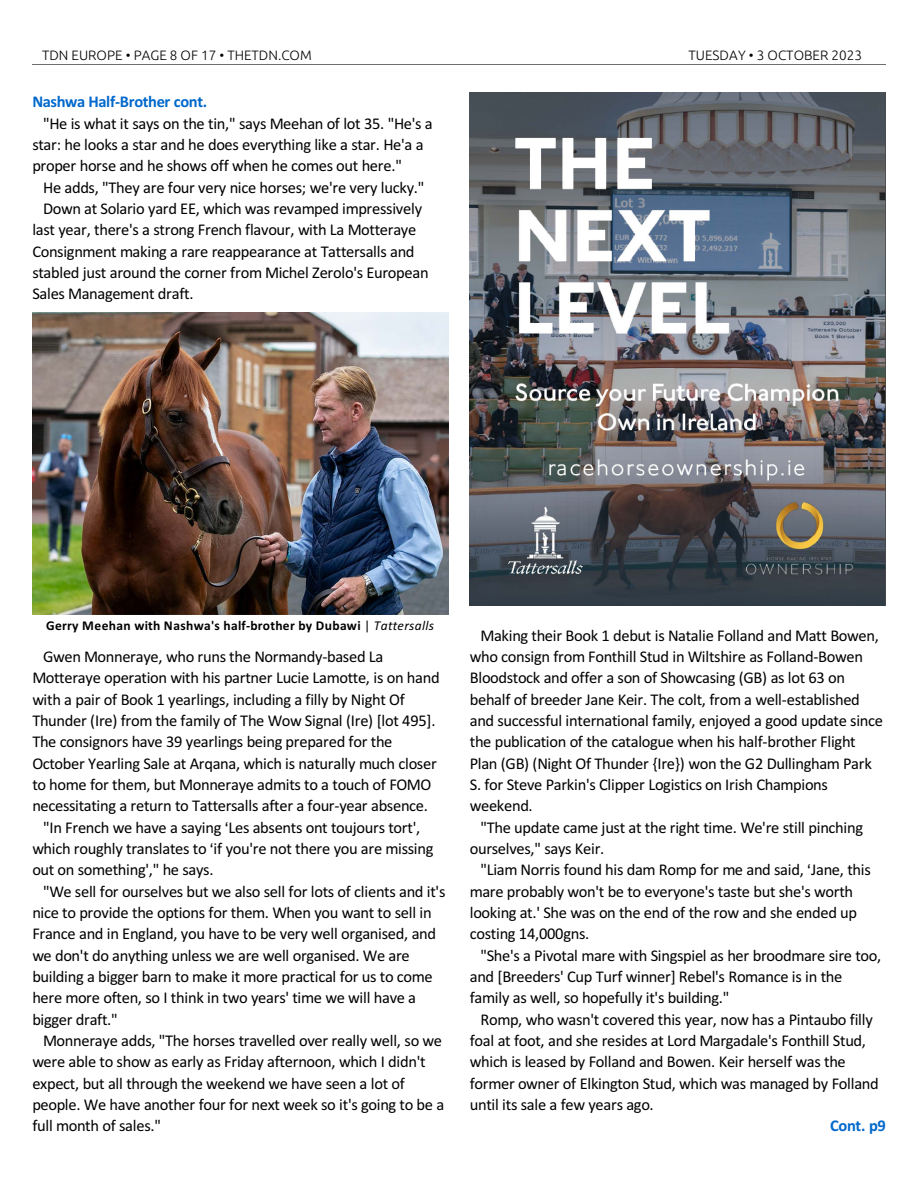
<style>
.page{position:relative;width:918px;height:1188px;background:#fff}
.page>*{position:absolute;margin:0;border:0;box-sizing:border-box;transform-origin:0 0}
.t1{font:16.5px/21.3px "Calibri";letter-spacing:-.02em;color:#000}
.t2{font:700 16.5px "Calibri";letter-spacing:-.025em;color:#0069cc}
.t3{font:700 13.5px "Calibri";letter-spacing:.025em;color:#000}
.t4{font:300 13.5px "Ubuntu";color:#000}
.s1{font-weight:400}
.s2{font-weight:400;font-style:italic}
</style>
<div class="page">
<hr style="left:32px;top:64px;width:853px;height:1px;background:#6e6e6e">
<img style="left:470px;top:92px;width:416px;height:513px">
<img style="left:32px;top:312px;width:416px;height:303px">
<p class="t4" style="left:42px;top:49px;width:271px">TDN EUROPE • PAGE 8 OF 17 • THETDN.COM</p>
<p class="t4" style="left:688px;top:49px;width:175px">TUESDAY • 3 OCTOBER 2023</p>
<p class="t2" style="left:32px;top:95px;width:176px">Nashwa Half-Brother cont.</p>
<p class="t1" style="left:32px;top:114px;width:402px;text-indent:11px">"He is what it says on the tin," says Meehan of lot 35. "He's a star: he looks a star and he does everything like a star. He'a a proper horse and he shows off when he comes out here."</p>
<p class="t1" style="left:43px;top:178px;width:383px">He adds, "They are four very nice horses; we're very lucky."</p>
<p class="t1" style="left:43px;top:199px;width:381px">Down at Solario yard EE, which was revamped impressively</p>
<p class="t1" style="left:32px;top:221px;width:385px">last year, there's a strong French flavour, with La Motteraye</p>
<p class="t1" style="left:32px;top:242px;width:384px">Consignment making a rare reappearance at Tattersalls and</p>
<p class="t1" style="left:32px;top:263px;width:398px">stabled just around the corner from Michel Zerolo's European</p>
<p class="t1" style="left:32px;top:285px;width:163px">Sales Management draft.</p>
<p class="t3" style="left:46px;top:620px;width:389px">Gerry Meehan with Nashwa's half-brother by Dubawi <span class="s1">|</span> <span class="s2">Tattersalls</span></p>
<p class="t1" style="left:43px;top:647px;width:342px">Gwen Monneraye, who runs the Normandy-based La</p>
<p class="t1" style="left:32px;top:669px;width:409px">Motteraye operation with his partner Lucie Lamotte, is on hand</p>
<p class="t1" style="left:32px;top:690px;width:374px">with a pair of Book 1 yearlings, including a filly by Night Of</p>
<p class="t1" style="left:32px;top:711px;width:405px">Thunder (Ire) from the family of The Wow Signal (Ire) [lot 495].</p>
<p class="t1" style="left:32px;top:733px;width:362px">The consignors have 39 yearlings being prepared for the</p>
<p class="t1" style="left:32px;top:754px;width:406px">October Yearling Sale at Arqana, which is naturally much closer</p>
<p class="t1" style="left:32px;top:775px;width:400px">to home for them, but Monneraye admits to a touch of FOMO</p>
<p class="t1" style="left:32px;top:796px;width:397px">necessitating a return to Tattersalls after a four-year absence.</p>
<p class="t1" style="left:43px;top:818px;width:379px">"In French we have a saying Les absents ont toujours tort',</p>
<p class="t1" style="left:32px;top:839px;width:403px">which roughly translates to if you're not there you are missing</p>
<p class="t1" style="left:32px;top:861px;width:183px">out on something'," he says.</p>
<p class="t1" style="left:43px;top:882px;width:404px">"We sell for ourselves but we also sell for lots of clients and it's</p>
<p class="t1" style="left:32px;top:903px;width:401px">nice to provide the options for them. When you want to sell in</p>
<p class="t1" style="left:32px;top:924px;width:405px">France and in England, you have to be very well organised, and</p>
<p class="t1" style="left:32px;top:946px;width:379px">we don't do anything unless we are well organised. We are</p>
<p class="t1" style="left:32px;top:967px;width:402px">building a bigger barn to make it more practical for us to come</p>
<p class="t1" style="left:32px;top:989px;width:385px">here more often, so I think in two years' time we will have a</p>
<p class="t1" style="left:32px;top:1010px;width:87px">bigger draft."</p>
<p class="t1" style="left:43px;top:1031px;width:400px">Monneraye adds, "The horses travelled over really well, so we</p>
<p class="t1" style="left:32px;top:1052px;width:395px">were able to show as early as Friday afternoon, which I didn't</p>
<p class="t1" style="left:32px;top:1074px;width:374px">expect, but all through the weekend we have seen a lot of</p>
<p class="t1" style="left:32px;top:1095px;width:413px">people. We have another four for next week so it's going to be a</p>
<p class="t1" style="left:32px;top:1117px;width:130px">full month of sales."</p>
<p class="t1" style="left:470px;top:626px;width:415px;text-indent:11px">Making their Book 1 debut is Natalie Folland and Matt Bowen, who consign from Fonthill Stud in Wiltshire as Folland-Bowen Bloodstock and offer a son of Showcasing (GB) as lot 63 on behalf of breeder Jane Keir. The colt, from a well-established and successful international family, enjoyed a good update since the publication of the catalogue when his half-brother Flight Plan (GB) (Night Of Thunder {Ire}) won the G2 Dullingham Park S. for Steve Parkin's Clipper Logistics on Irish Champions weekend.</p>
<p class="t1" style="left:470px;top:818px;width:395px;text-indent:11px">"The update came just at the right time. We're still pinching ourselves," says Keir.</p>
<p class="t1" style="left:470px;top:861px;width:402px;text-indent:11px">"Liam Norris found his dam Romp for me and said, Jane, this mare probably won't be to everyone's taste but she's worth looking at.' She was on the end of the row and she ended up costing 14,000gns.</p>
<p class="t1" style="left:470px;top:946px;width:413px;text-indent:11px">"She's a Pivotal mare with Singspiel as her broodmare sire too, and [Breeders' Cup Turf winner] Rebel's Romance is in the family as well, so hopefully it's building."</p>
<p class="t1" style="left:470px;top:1010px;width:411px;text-indent:11px">Romp, who wasn't covered this year, now has a Pintaubo filly foal at foot, and she resides at Lord Margadale's Fonthill Stud, which is leased by Folland and Bowen. Keir herself was the former owner of Elkington Stud, which was managed by Folland until its sale a few years ago.</p>
<p class="t2" style="left:830px;top:1119px;width:57px">Cont. p9</p>
</div>
